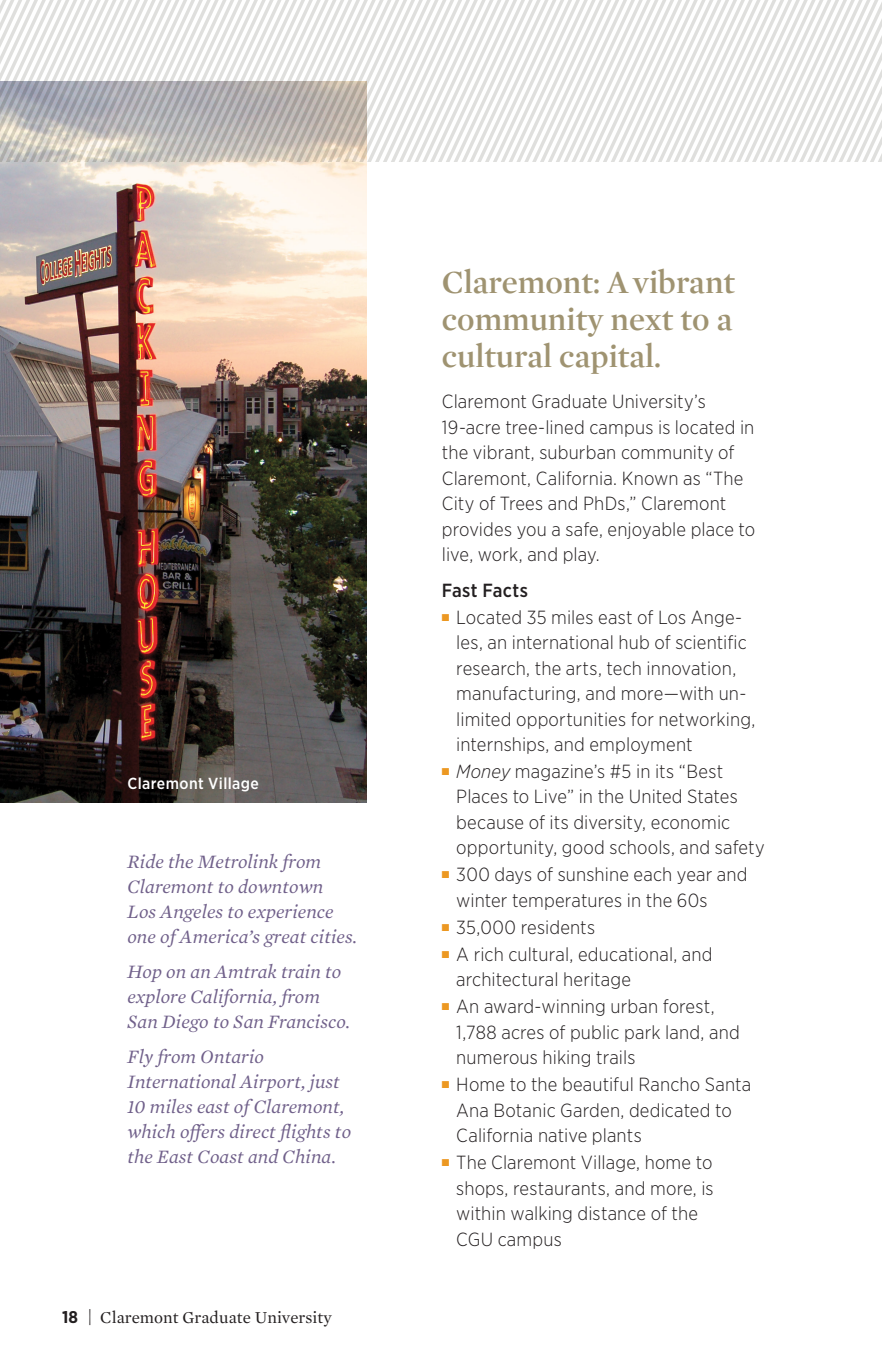
<style>
.page{position:relative;width:882px;height:1368px;background:#fff}
.page>*{position:absolute;margin:0;border:0;box-sizing:border-box;transform-origin:0 0}
.Headline2{font:600 33px/37px "Mercury Display";color:#9f9371;text-align:justify}
.Sidebar1Italic{font:italic 19.2px/25px "Mercury Text G1";color:#70608a}
.Bullets1{font:300 19px/25.6px "Gotham Narrow";letter-spacing:.01em;color:#231f20}
.Body1{font:300 19px/25.6px "Gotham Narrow";letter-spacing:.01em;color:#231f20}
.Sub1{font:500 19px "Gotham Narrow";letter-spacing:.02em;color:#231f20}
.t1{font:17px "Mercury Text G1 Roman";letter-spacing:.005em;color:#231f20}
.LocationCaption{font:500 16px "Gotham Narrow";letter-spacing:.025em;color:#fff}
.s1{font-family:"Gotham Narrow";font-weight:700}
.s2{font-style:italic}
</style>
<div class="page">
<img style="left:0;top:162px;width:367px;height:641px">
<svg style="left:482px;top:0;width:8px;height:162px"></svg>
<svg style="left:490px;top:0;width:8px;height:162px"></svg>
<svg style="left:498px;top:0;width:8px;height:162px"></svg>
<svg style="left:506px;top:0;width:8px;height:162px"></svg>
<svg style="left:514px;top:0;width:8px;height:162px"></svg>
<svg style="left:529px;top:0;width:8px;height:162px"></svg>
<svg style="left:537px;top:0;width:8px;height:162px"></svg>
<svg style="left:545px;top:0;width:8px;height:162px"></svg>
<svg style="left:553px;top:0;width:8px;height:162px"></svg>
<svg style="left:561px;top:0;width:8px;height:162px"></svg>
<svg style="left:569px;top:0;width:7px;height:162px"></svg>
<svg style="left:576px;top:0;width:16px;height:162px"></svg>
<svg style="left:592px;top:0;width:290px;height:162px"></svg>
<svg style="left:0;top:0;width:367px;height:162px"></svg>
<p class="LocationCaption" style="left:127px;top:773px;width:133px">Claremont Village</p>
<p class="Sidebar1Italic" style="left:127px;top:849px;width:231px">Ride the Metrolink from<br>Claremont to downtown<br>Los Angeles to experience one of America’s great cities.</p>
<p class="Sidebar1Italic" style="left:127px;top:959px;width:224px">Hop on an Amtrak train to explore California, from<br>San Diego to San Francisco.</p>
<p class="Sidebar1Italic" style="left:127px;top:1044px;width:225px">Fly from Ontario<br>International Airport, just<br>10 miles east of Claremont, which oΩers direct flights to the East Coast and China.</p>
<p class="t1" style="left:62px;top:1307px;width:271px"><span class="s1">18</span> | Claremont Graduate University</p>
<p class="Headline2" style="left:442px;top:263px;width:295px">Claremont: A vibrant community next to a cultural capital.</p>
<p class="Body1" style="left:442px;top:388px;width:315px">Claremont Graduate University’s 19-acre tree-lined campus is located in the vibrant, suburban community of Claremont, California. Known as “The City of Trees and PhDs,” Claremont provides you a safe, enjoyable place to live, work, and play.</p>
<p class="Sub1" style="left:442px;top:578px;width:88px">Fast Facts</p>
<p class="Bullets1" style="left:456px;top:604px;width:301px;text-indent:-14px"><sup>■</sup> Located 35 miles east of Los Ange&shy;les, an international hub of scientific research, the arts, tech innovation, manufacturing, and more—with un&shy;limited opportunities for networking, internships, and employment</p>
<p class="Bullets1" style="left:456px;top:758px;width:310px;text-indent:-14px"><sup>■</sup> <span class="s2">Money</span> magazine’s #5 in its “Best Places to Live” in the United States because of its diversity, economic opportunity, good schools, and safety</p>
<p class="Bullets1" style="left:456px;top:861px;width:293px;text-indent:-14px"><sup>■</sup> 300 days of sunshine each year and winter temperatures in the 60s</p>
<p class="Bullets1" style="left:442px;top:914px;width:155px"><sup>■</sup> 35,000 residents</p>
<p class="Bullets1" style="left:456px;top:941px;width:258px;text-indent:-14px"><sup>■</sup> A rich cultural, educational, and architectural heritage</p>
<p class="Bullets1" style="left:456px;top:993px;width:285px;text-indent:-14px"><sup>■</sup> An award-winning urban forest,<br>1,788 acres of public park land, and numerous hiking trails</p>
<p class="Bullets1" style="left:456px;top:1071px;width:297px;text-indent:-14px"><sup>■</sup> Home to the beautiful Rancho Santa<br>Ana Botanic Garden, dedicated to<br>California native plants</p>
<p class="Bullets1" style="left:456px;top:1149px;width:259px;text-indent:-14px"><sup>■</sup> The Claremont Village, home to shops, restaurants, and more, is within walking distance of the<br>CGU campus</p>
</div>
